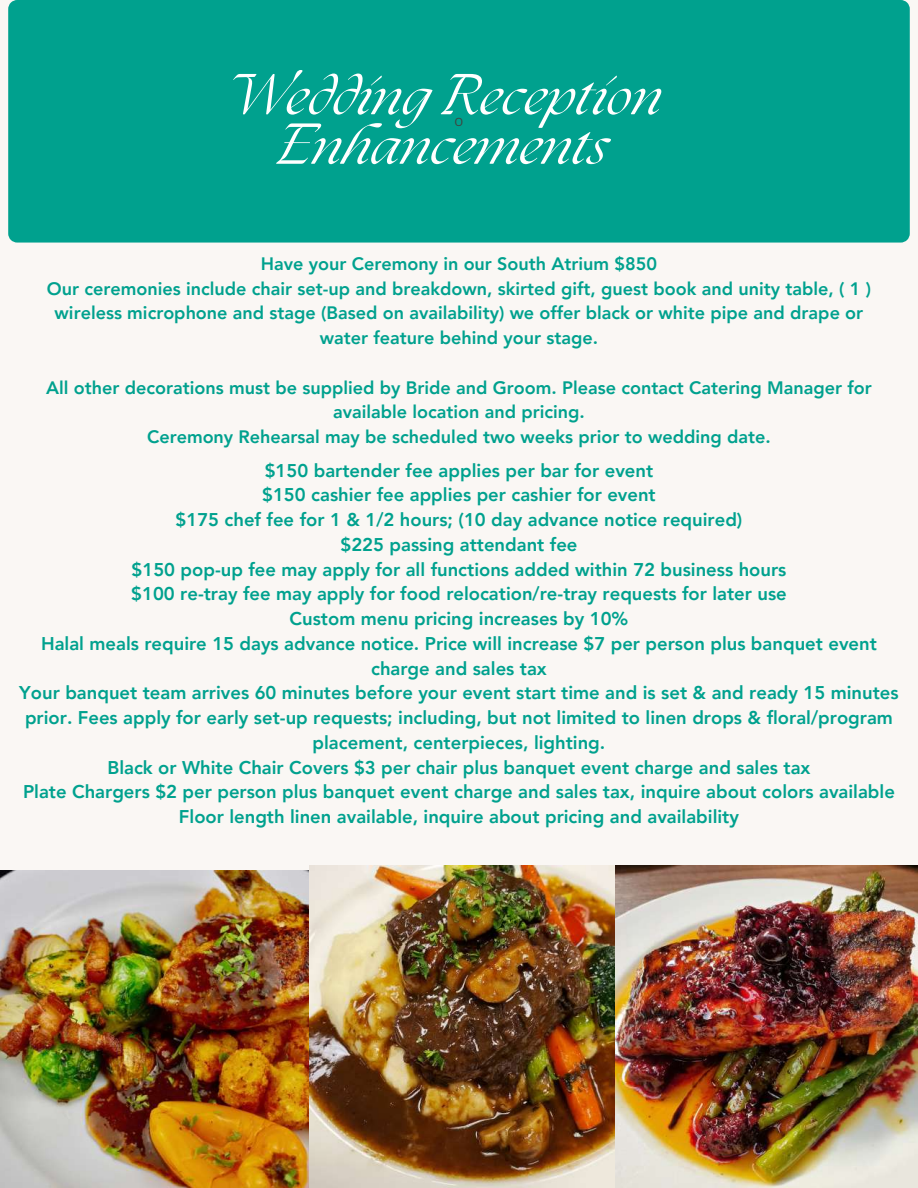
<style>
.page{position:relative;width:918px;height:1188px;background:#faf7f4}
.page>*{position:absolute;margin:0;border:0;box-sizing:border-box;transform-origin:0 0}
.t1{font:italic 50.4px/49.5px "The Seasons";color:#fff;text-align:center}
.t2{font:800 18.45px/24.8px "Avenir LT Pro";color:#00a18e;text-align:center}
.t3{font:800 18px/24.8px "Avenir LT Pro";color:#00a18e;text-align:center}
.t4{font:11.25px "Canva Sans";color:#423e3a}
</style>
<div class="page">
<div style="left:8px;top:0;width:902px;height:243px;background:#00a18e"></div>
<img style="left:0;top:871px;width:309px;height:317px">
<img style="left:309px;top:865px;width:306px;height:323px">
<img style="left:615px;top:865px;width:303px;height:323px">
<h1 class="t1" style="left:223px;top:76px;width:441px">Wedding Reception<br>Enhancements</h1>
<p class="t4" style="left:455px;top:114px;width:10px">O</p>
<p class="t3" style="left:47px;top:253px;width:826px">Have your Ceremony in our South Atrium $850<br>Our ceremonies include chair set-up and breakdown, skirted gift, guest book and unity table, ( 1 ) wireless microphone and stage (Based on availability) we offer black or white pipe and drape or water feature behind your stage.</p>
<p class="t3" style="left:46px;top:377px;width:827px">All other decorations must be supplied by Bride and Groom. Please contact Catering Manager for available location and pricing.<br>Ceremony Rehearsal may be scheduled two weeks prior to wedding date.</p>
<p class="t2" style="left:19px;top:460px;width:881px">$150 bartender fee applies per bar for event<br>$150 cashier fee applies per cashier for event<br>$175 chef fee for 1 &amp; 1/2 hours; (10 day advance notice required)<br>$225 passing attendant fee<br>$150 pop-up fee may apply for all functions added within 72 business hours<br>$100 re-tray fee may apply for food relocation/re-tray requests for later use<br>Custom menu pricing increases by 10%<br>Halal meals require 15 days advance notice. Price will increase $7 per person plus banquet event charge and sales tax<br>Your banquet team arrives 60 minutes before your event start time and is set &amp; and ready 15 minutes prior. Fees apply for early set-up requests; including, but not limited to linen drops &amp; floral/program placement, centerpieces, lighting.<br>Black or White Chair Covers $3 per chair plus banquet event charge and sales tax<br>Plate Chargers $2 per person plus banquet event charge and sales tax, inquire about colors available Floor length linen available, inquire about pricing and availability</p>
</div>
